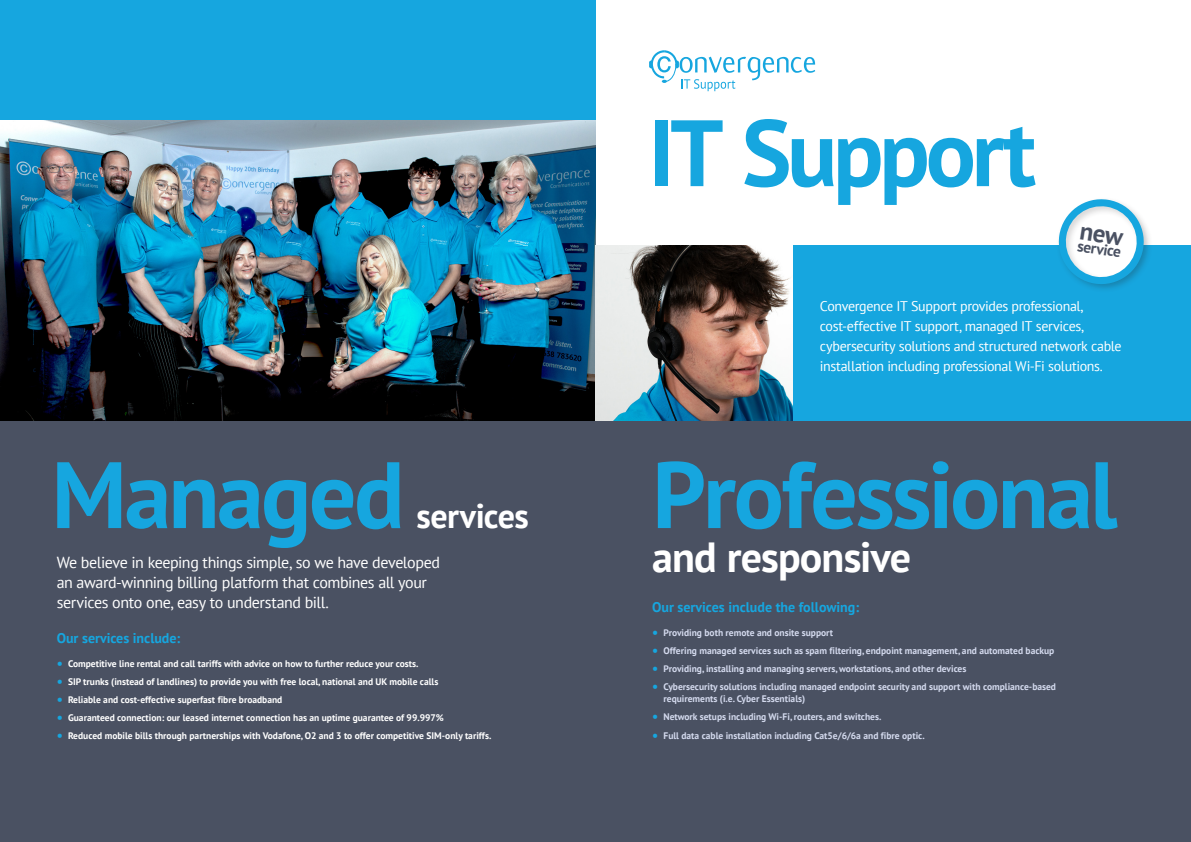
<style>
.page{position:relative;width:1191px;height:842px;background:#fff}
.page>*{position:absolute;margin:0;border:0;box-sizing:border-box;transform-origin:0 0}
.t1{font:700 94px "PT Sans";letter-spacing:-.03em;color:#16a6df}
.t2{font:700 94px "PT Sans";letter-spacing:-.05em;color:#16a6df}
.t3{font:700 42px "PT Sans";letter-spacing:-.02em;color:#fff}
.t4{font:700 34px "PT Sans";letter-spacing:-.02em;color:#fff}
.t5{font:16px/20px "PT Sans";letter-spacing:-.025em;color:#fff}
.t6{font:700 15.4px "PT Sans";color:#4a5162}
.t7{font:14px/20px "PT Sans";letter-spacing:-.025em;color:#fff}
.t8{font:700 14px "PT Sans";color:#16a6df}
.t9{font:700 9.5px/12px "PT Sans";color:#d4daee}
.t10{font:700 9.5px "PT Sans";color:#fff}
.s1{font-size:13.5px;color:#16a6df}
</style>
<div class="page">
<img style="left:0;top:119px;width:595px;height:302px">
<div style="left:0;top:421px;width:595px;height:421px;background:#4a5162"></div>
<div style="left:595px;top:421px;width:596px;height:421px;background:#4a5162"></div>
<div style="left:792px;top:246px;width:399px;height:175px;background:#16a6df"></div>
<svg style="left:649px;top:50px;width:166px;height:41px"></svg>
<img style="left:595px;top:246px;width:197px;height:175px">
<div style="left:1055px;top:196px;width:98px;height:98px;background:#231f20;opacity:.2"></div>
<div style="left:0;top:0;width:595px;height:119px;background:#16a6df"></div>
<svg style="left:1055px;top:196px;width:91px;height:91px"></svg>
<p class="t1" style="left:52px;top:432px;width:354px">Managed</p>
<p class="t4" style="left:416px;top:493px;width:114px">services</p>
<p class="t5" style="left:57px;top:552px;width:385px">We believe in keeping things simple, so we have developed an award-winning billing platform that combines all your services onto one, easy to understand bill.</p>
<p class="t8" style="left:57px;top:629px;width:125px">Our services include:</p>
<p class="t10" style="left:57px;top:657px;width:363px"><span class="s1">•</span> Competitive line rental and call tariffs with advice on how to further reduce your costs.</p>
<p class="t10" style="left:57px;top:675px;width:383px"><span class="s1">•</span> SIP trunks (instead of landlines) to provide you with free local, national and UK mobile calls</p>
<p class="t10" style="left:57px;top:693px;width:227px"><span class="s1">•</span> Reliable and cost-effective superfast fibre broadband</p>
<p class="t10" style="left:57px;top:712px;width:389px"><span class="s1">•</span> Guaranteed connection: our leased internet connection has an uptime guarantee of 99.997%</p>
<p class="t10" style="left:57px;top:730px;width:436px"><span class="s1">•</span> Reduced mobile bills through partnerships with Vodafone, O2 and 3 to offer competitive SIM-only tariffs.</p>
<p class="t2" style="left:648px;top:91px;width:389px">IT Support</p>
<p class="t6" style="left:1079px;top:235px;width:46px;rotate:9deg">service</p>
<p class="t7" style="left:819px;top:296px;width:303px">Convergence IT Support provides professional, cost-effective IT support, managed IT services, cybersecurity solutions and structured network cable installation including professional Wi-Fi solutions.</p>
<p class="t1" style="left:652px;top:432px;width:467px">Professional</p>
<p class="t3" style="left:652px;top:529px;width:260px">and responsive</p>
<p class="t8" style="left:652px;top:598px;width:208px">Our services include the following:</p>
<p class="t9" style="left:652px;top:626px;width:182px"><span class="s1">•</span> Providing both remote and onsite support</p>
<p class="t9" style="left:652px;top:645px;width:404px"><span class="s1">•</span> Offering managed services such as spam filtering, endpoint management, and automated backup</p>
<p class="t9" style="left:652px;top:663px;width:316px"><span class="s1">•</span> Providing, installing and managing servers, workstations, and other devices</p>
<p class="t9" style="left:663px;top:681px;width:394px;text-indent:-11px"><span class="s1">•</span> Cybersecurity solutions including managed endpoint security and support with compliance-based requirements (i.e. Cyber Essentials)</p>
<p class="t9" style="left:652px;top:711px;width:231px"><span class="s1">•</span> Network setups including Wi-Fi, routers, and switches.</p>
<p class="t9" style="left:652px;top:729px;width:274px"><span class="s1">•</span> Full data cable installation including Cat5e/6/6a and fibre optic.</p>
</div>
